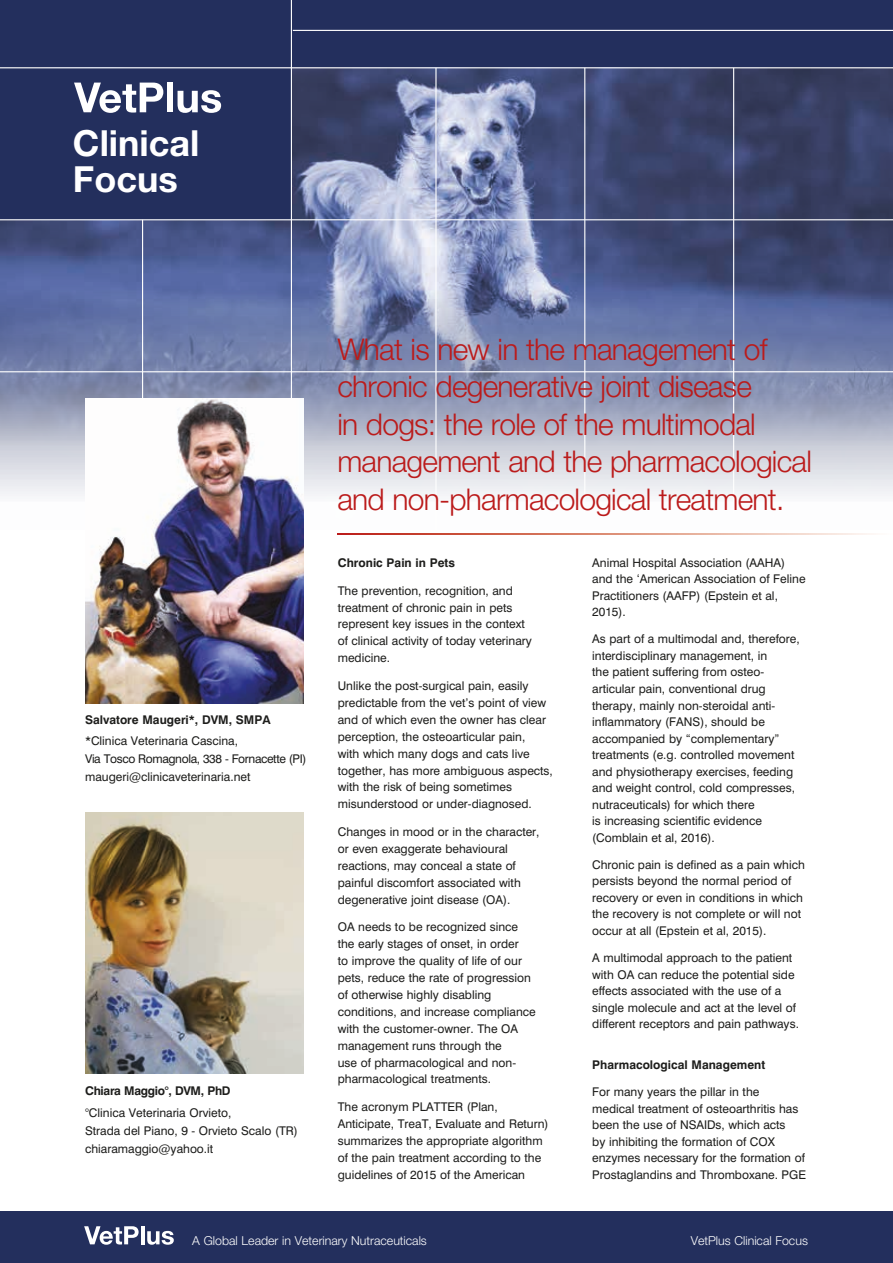
<style>
.page{position:relative;width:893px;height:1263px;background:#fff}
.page>*{position:absolute;margin:0;border:0;box-sizing:border-box;transform-origin:0 0}
.t1{font:700 36px/36px "Helvetica Neue CELT";color:#fff}
.t2{font:300 30px/37.5px "Helvetica Neue CELT";letter-spacing:-.025em;color:#bb1b1b}
.t3{font:300 12.3px "Helvetica Neue CELT";color:#fff}
.t4{font:12px/17px "Swiss 721 BT";color:#1d1d1b}
.t5{font:700 12px "Swiss 721 BT";color:#1d1d1b}
.t6{font:700 12px "Swiss 721 BT";letter-spacing:-.025em;color:#1d1d1b}
</style>
<div class="page">
<img style="left:0;top:68px;width:893px;height:462px">
<hr style="left:0;top:371px;width:893px;height:1px;background:#fff">
<hr style="left:435px;top:68px;width:2px;height:480px;background:#fff">
<hr style="left:584px;top:68px;width:1px;height:445px;background:#fff">
<hr style="left:733px;top:68px;width:1px;height:445px;background:#fff">
<div style="left:0;top:0;width:893px;height:67px;background:#232f5d"></div>
<div style="left:0;top:68px;width:291px;height:152px;background:#232f5d"></div>
<hr style="left:293px;top:30px;width:600px;height:1px;background:#fff">
<hr style="left:0;top:219px;width:893px;height:1px;background:#fff">
<hr style="left:291px;top:0;width:1px;height:623px;background:#fff">
<hr style="left:142px;top:220px;width:1px;height:391px;background:#fff">
<svg style="left:337px;top:533px;width:535px;height:2px"></svg>
<svg style="left:74px;top:83px;width:89px;height:30px"></svg>
<div style="left:167px;top:83px;width:6px;height:29px;background:#fff"></div>
<svg style="left:178px;top:90px;width:43px;height:23px"></svg>
<div style="left:0;top:1212px;width:893px;height:51px;background:#232f5d"></div>
<svg style="left:84px;top:1226px;width:55px;height:19px"></svg>
<hr style="left:141px;top:1226px;width:3px;height:18px;background:#fff">
<svg style="left:147px;top:1231px;width:27px;height:14px"></svg>
<img style="left:85px;top:398px;width:218px;height:306px">
<img style="left:85px;top:812px;width:218px;height:262px">
<h1 class="t1" style="left:73px;top:126px;width:128px">Clinical<br>Focus</h1>
<p class="t5" style="left:85px;top:712px;width:187px">Salvatore Maugeri*, DVM, SMPA</p>
<p class="t4" style="left:85px;top:732px;width:223px;line-height:18px">*Clinica Veterinaria Cascina,<br>Via Tosco Romagnola, 338 - Fornacette (PI) maugeri@clinicaveterinaria.net</p>
<p class="t6" style="left:85px;top:1083px;width:147px">Chiara Maggio°, DVM, PhD</p>
<p class="t4" style="left:85px;top:1104px;width:214px;line-height:18px">°Clinica Veterinaria Orvieto,<br>Strada del Piano, 9 - Orvieto Scalo (TR) chiaramaggio@yahoo.it</p>
<h2 class="t2" style="left:337px;top:330px;width:476px">What is new in the management of chronic degenerative joint disease<br>in dogs: the role of the multimodal management and the pharmacological and non-pharmacological treatment.</h2>
<p class="t5" style="left:338px;top:555px;width:119px">Chronic Pain in Pets</p>
<p class="t4" style="left:338px;top:582px;width:196px">The prevention, recognition, and treatment of chronic pain in pets represent key issues in the context of clinical activity of today veterinary medicine.</p>
<p class="t4" style="left:338px;top:677px;width:217px">Unlike the post-surgical pain, easily predictable from the vet’s point of view and of which even the owner has clear perception, the osteoarticular pain,<br>with which many dogs and cats live together, has more ambiguous aspects, with the risk of being sometimes misunderstood or under-diagnosed.</p>
<p class="t4" style="left:338px;top:823px;width:203px">Changes in mood or in the character, or even exaggerate behavioural reactions, may conceal a state of painful discomfort associated with degenerative joint disease (OA).</p>
<p class="t4" style="left:338px;top:918px;width:199px">OA needs to be recognized since the early stages of onset, in order<br>to improve the quality of life of our pets, reduce the rate of progression of otherwise highly disabling conditions, and increase compliance with the customer-owner. The OA management runs through the<br>use of pharmacological and non&shy;pharmacological treatments.</p>
<p class="t4" style="left:338px;top:1098px;width:212px">The acronym PLATTER (Plan, Anticipate, TreaT, Evaluate and Return) summarizes the appropriate algorithm of the pain treatment according to the guidelines of 2015 of the American</p>
<p class="t4" style="left:592px;top:554px;width:215px;line-height:16.5px">Animal Hospital Association (AAHA) and the ‘American Association of Feline<br>Practitioners (AAFP) (Epstein et al,<br>2015).</p>
<p class="t4" style="left:592px;top:631px;width:209px;line-height:16.5px">As part of a multimodal and, therefore, interdisciplinary management, in<br>the patient suffering from osteo&shy;articular pain, conventional drug therapy, mainly non-steroidal anti&shy;inflammatory (FANS), should be accompanied by “complementary” treatments (e.g. controlled movement and physiotherapy exercises, feeding and weight control, cold compresses, nutraceuticals) for which there<br>is increasing scientific evidence (Comblain et al, 2016).</p>
<p class="t4" style="left:592px;top:856px;width:214px;line-height:16.5px">Chronic pain is defined as a pain which persists beyond the normal period of recovery or even in conditions in which the recovery is not complete or will not occur at all (Epstein et al, 2015).</p>
<p class="t4" style="left:592px;top:949px;width:208px;line-height:16.5px">A multimodal approach to the patient with OA can reduce the potential side effects associated with the use of a single molecule and act at the level of different receptors and pain pathways.</p>
<p class="t5" style="left:592px;top:1057px;width:174px">Pharmacological Management</p>
<p class="t4" style="left:592px;top:1083px;width:215px;line-height:16.5px">For many years the pillar in the<br>medical treatment of osteoarthritis has been the use of NSAIDs, which acts<br>by inhibiting the formation of COX enzymes necessary for the formation of Prostaglandins and Thromboxane. PGE</p>
<p class="t3" style="left:192px;top:1233px;width:236px">A Global Leader in Veterinary Nutraceuticals</p>
<p class="t3" style="left:691px;top:1233px;width:119px">VetPlus Clinical Focus</p>
</div>
